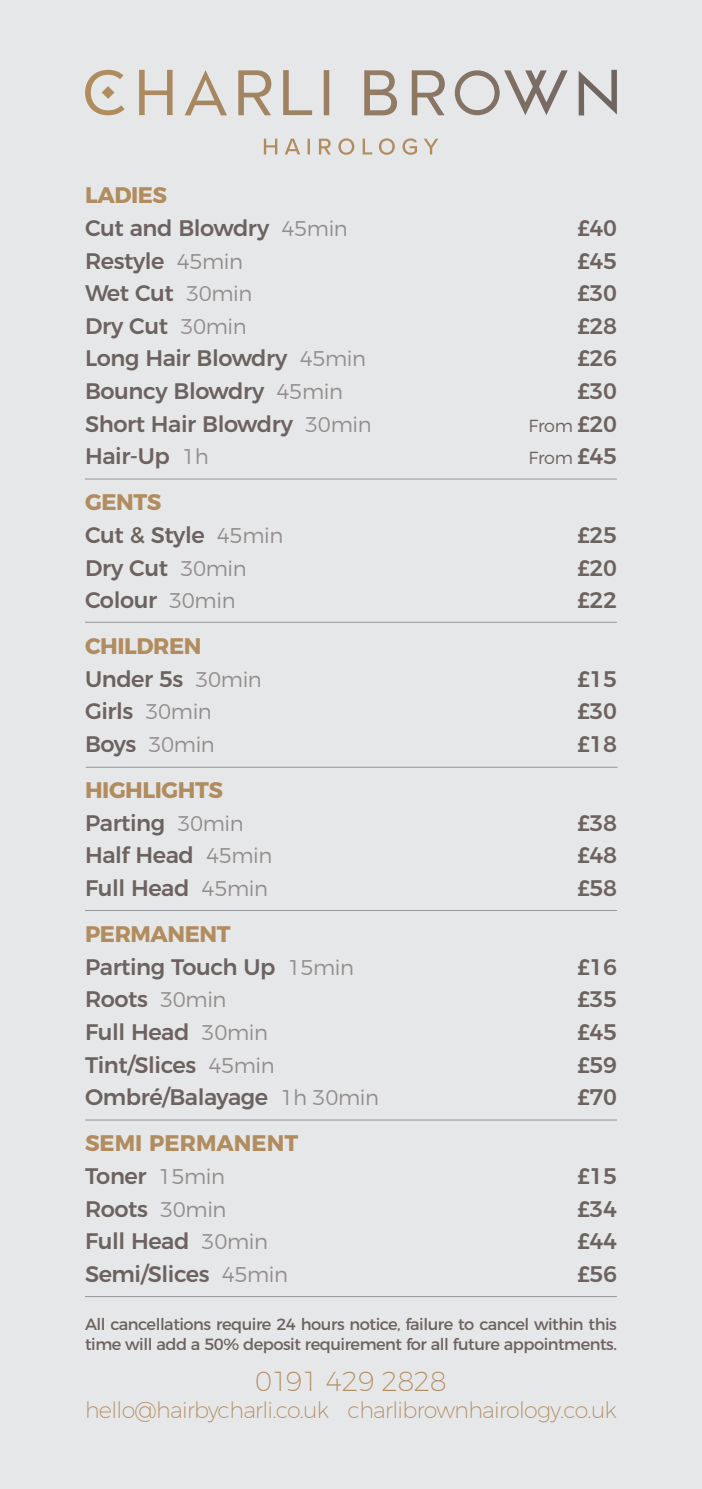
<style>
.page{position:relative;width:702px;height:1489px;background:#fff}
.page>*{position:absolute;margin:0;border:0;box-sizing:border-box;transform-origin:0 0}
.t1{font:200 27.5px "Montserrat";letter-spacing:-.03em;color:#b18c5e}
.t2{font:500 22.5px/32.5px "Montserrat";letter-spacing:-.02em;color:#6c625f}
.t3{font:200 22.5px "Montserrat";letter-spacing:-.03em;color:#b18c5e}
.t4{font:700 22.5px/32.5px "Montserrat";letter-spacing:-.02em;color:#b18c5e}
.t5{font:700 22.5px/32.5px "Montserrat";color:#b18c5e}
.t6{font:300 21.25px "Montserrat";letter-spacing:-.02em;color:#938e8d}
.t7{font:300 17.5px "Montserrat";letter-spacing:-.02em;color:#6c625f}
.t8{font:16.25px/20px "Montserrat";letter-spacing:-.03em;color:#6c625f}
.s1{font-weight:700;color:#b18c5e}
.s2{font-weight:300;font-size:21.25px;color:#938e8d}
.s3{font-weight:500;font-size:22.5px}
.s4{font-weight:500;color:#6c625f}
.s5{font-weight:500;font-size:22.5px;color:#6c625f}
</style>
<div class="page">
<div style="left:0;top:0;width:702px;height:1488px;background:#e6e7e9"></div>
<svg style="left:264px;top:138px;width:174px;height:17px"></svg>
<svg style="left:85px;top:70px;width:532px;height:45px"></svg>
<hr style="left:85px;top:478px;width:532px;height:1px;background:#939598">
<hr style="left:85px;top:621px;width:532px;height:1px;background:#939598">
<hr style="left:86px;top:766px;width:531px;height:1px;background:#939598">
<hr style="left:85px;top:910px;width:532px;height:1px;background:#939598">
<hr style="left:85px;top:1119px;width:532px;height:1px;background:#939598">
<hr style="left:85px;top:1295px;width:532px;height:1px;background:#939598">
<p class="t2" style="left:85px;top:177px;width:264px"><span class="s1">LADIES<br></span>Cut and Blowdry <span class="s2">45min</span></p>
<p class="t2" style="left:577px;top:210px;width:41px">£40</p>
<p class="t2" style="left:85px;top:242px;width:159px">Restyle <span class="s2">45min</span></p>
<p class="t2" style="left:577px;top:242px;width:41px">£45</p>
<p class="t2" style="left:85px;top:275px;width:169px">Wet Cut <span class="s2">30min</span></p>
<p class="t2" style="left:577px;top:275px;width:41px">£30</p>
<p class="t2" style="left:85px;top:308px;width:163px">Dry Cut <span class="s2">30min</span></p>
<p class="t2" style="left:577px;top:308px;width:41px">£28</p>
<p class="t2" style="left:85px;top:340px;width:282px">Long Hair Blowdry <span class="s2">45min</span></p>
<p class="t2" style="left:577px;top:340px;width:41px">£26</p>
<p class="t2" style="left:85px;top:373px;width:259px">Bouncy Blowdry <span class="s2">45min</span></p>
<p class="t2" style="left:577px;top:373px;width:41px">£30</p>
<p class="t2" style="left:85px;top:405px;width:288px">Short Hair Blowdry <span class="s2">30min</span></p>
<p class="t7" style="left:528px;top:411px;width:90px">From <span class="s3">£20</span></p>
<p class="t2" style="left:85px;top:438px;width:125px">Hair-Up <span class="s2">1h</span></p>
<p class="t7" style="left:528px;top:444px;width:90px">From <span class="s3">£45</span></p>
<p class="t2" style="left:85px;top:484px;width:200px"><span class="s1">GENTS<br></span>Cut &amp; Style <span class="s2">45min</span></p>
<p class="t2" style="left:577px;top:517px;width:41px">£25</p>
<p class="t2" style="left:85px;top:549px;width:163px">Dry Cut <span class="s2">30min</span></p>
<p class="t2" style="left:577px;top:549px;width:41px">£20</p>
<p class="t2" style="left:85px;top:582px;width:152px">Colour <span class="s2">30min</span></p>
<p class="t2" style="left:577px;top:582px;width:41px">£22</p>
<p class="t4" style="left:85px;top:628px;width:178px">CHILDREN<br><span class="s4">Under 5s</span> <span class="s2">30min</span></p>
<p class="t2" style="left:577px;top:660px;width:41px">£15</p>
<p class="t2" style="left:85px;top:693px;width:128px">Girls <span class="s2">30min</span></p>
<p class="t2" style="left:577px;top:693px;width:41px">£30</p>
<p class="t6" style="left:85px;top:728px;width:131px"><span class="s5">Boys</span> 30min</p>
<p class="t2" style="left:577px;top:726px;width:41px">£18</p>
<p class="t4" style="left:85px;top:772px;width:160px">HIGHLIGHTS<br><span class="s4">Parting</span> <span class="s2">30min</span></p>
<p class="t2" style="left:577px;top:804px;width:41px">£38</p>
<p class="t2" style="left:85px;top:837px;width:189px">Half Head <span class="s2">45min</span></p>
<p class="t2" style="left:577px;top:837px;width:41px">£48</p>
<p class="t2" style="left:85px;top:870px;width:184px">Full Head <span class="s2">45min</span></p>
<p class="t2" style="left:577px;top:870px;width:41px">£58</p>
<p class="t2" style="left:85px;top:916px;width:270px"><span class="s1">PERMANENT<br></span>Parting Touch Up <span class="s2">15min</span></p>
<p class="t2" style="left:577px;top:948px;width:41px">£16</p>
<p class="t2" style="left:85px;top:981px;width:143px">Roots <span class="s2">30min</span></p>
<p class="t2" style="left:577px;top:981px;width:41px">£35</p>
<p class="t2" style="left:85px;top:1013px;width:184px">Full Head <span class="s2">30min</span></p>
<p class="t2" style="left:577px;top:1013px;width:41px">£45</p>
<p class="t2" style="left:85px;top:1046px;width:191px">Tint/Slices <span class="s2">45min</span></p>
<p class="t2" style="left:577px;top:1046px;width:41px">£59</p>
<p class="t2" style="left:85px;top:1079px;width:295px">Ombré/Balayage <span class="s2">1h 30min</span></p>
<p class="t2" style="left:577px;top:1079px;width:41px">£70</p>
<p class="t5" style="left:85px;top:1125px;width:215px">SEMI PERMANENT<br><span class="s4">Toner</span> <span class="s2">15min</span></p>
<p class="t2" style="left:577px;top:1157px;width:41px">£15</p>
<p class="t2" style="left:85px;top:1190px;width:143px">Roots <span class="s2">30min</span></p>
<p class="t2" style="left:577px;top:1190px;width:41px">£34</p>
<p class="t2" style="left:85px;top:1222px;width:184px">Full Head <span class="s2">30min</span></p>
<p class="t2" style="left:577px;top:1222px;width:41px">£44</p>
<p class="t2" style="left:85px;top:1255px;width:204px">Semi/Slices <span class="s2">45min</span></p>
<p class="t2" style="left:577px;top:1255px;width:41px">£56</p>
<p class="t8" style="left:85px;top:1312px;width:533px">All cancellations require 24 hours notice, failure to cancel within this time will add a 50% deposit requirement for all future appointments.</p>
<p class="t1" style="left:255px;top:1360px;width:193px">0191 429 2828</p>
<p class="t3" style="left:85px;top:1393px;width:533px">hello@hairbycharli.co.uk charlibrownhairology.co.uk</p>
</div>
